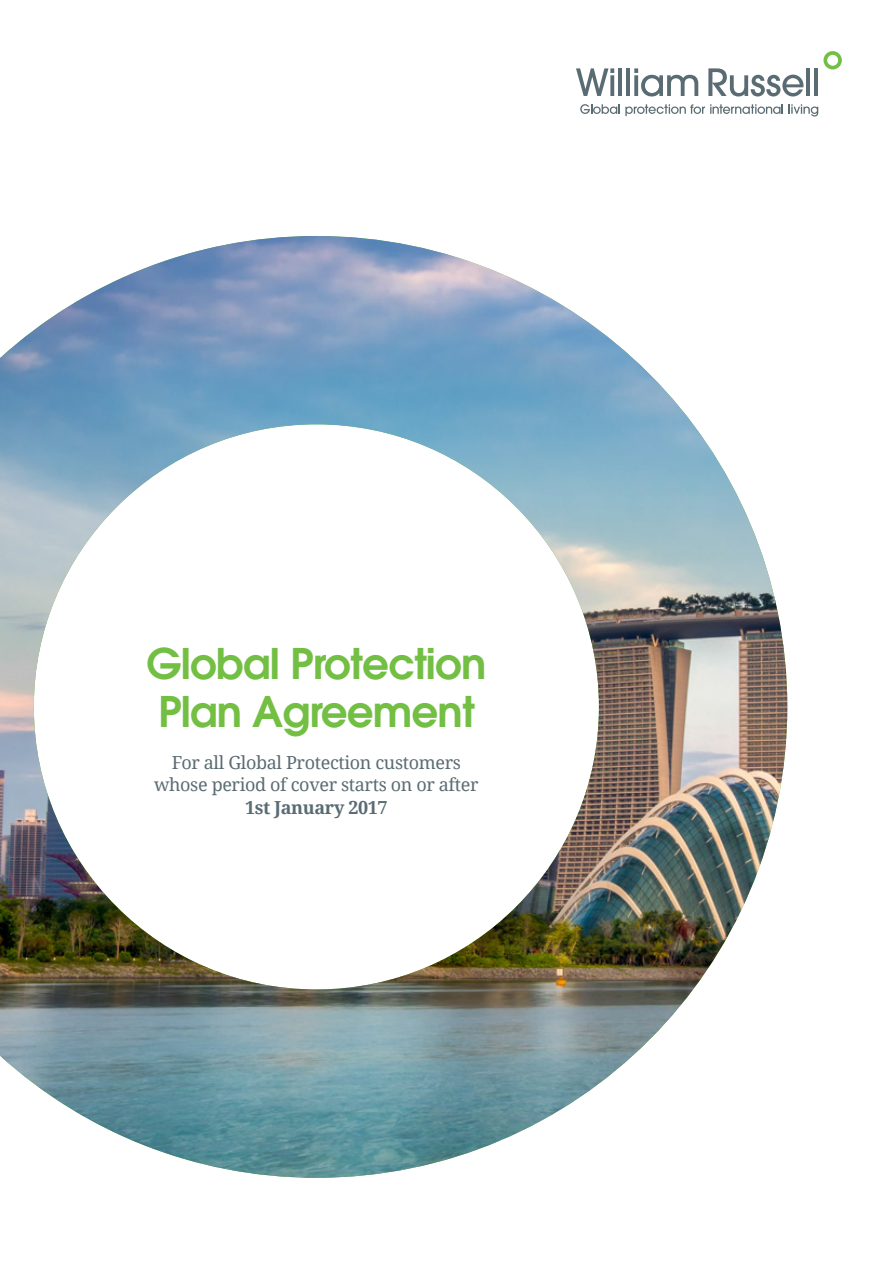
<style>
.page{position:relative;width:893px;height:1263px;background:#fff}
.page>*{position:absolute;margin:0;border:0;box-sizing:border-box;transform-origin:0 0}
.t1{font:600 42px/48px "ITC Avant Garde Pro";letter-spacing:-.02em;color:#72bf44}
.t2{font:18px/22.5px "Droid Serif";letter-spacing:-.02em;color:#5a6c73;text-align:center}
.t3{font:700 18px "Droid Serif";letter-spacing:-.02em;color:#5a6c73}
</style>
<div class="page">
<svg style="left:576px;top:68px;width:38px;height:28px"></svg>
<svg style="left:610px;top:75px;width:4px;height:21px"></svg>
<hr style="left:618px;top:68px;width:4px;height:28px;background:#5a6c73">
<hr style="left:626px;top:68px;width:4px;height:28px;background:#5a6c73">
<svg style="left:634px;top:68px;width:64px;height:29px"></svg>
<svg style="left:708px;top:68px;width:95px;height:29px"></svg>
<hr style="left:806px;top:68px;width:4px;height:28px;background:#5a6c73">
<hr style="left:814px;top:68px;width:4px;height:28px;background:#5a6c73">
<svg style="left:823px;top:51px;width:19px;height:18px"></svg>
<svg style="left:580px;top:104px;width:203px;height:12px"></svg>
<svg style="left:789px;top:104px;width:29px;height:13px"></svg>
<img style="left:0;top:236px;width:787px;height:942px">
<h1 class="t1" style="left:146px;top:639px;width:341px">Global Protection<br>Plan Agreement</h1>
<p class="t2" style="left:154px;top:751px;width:326px">For all Global Protection customers whose period of cover starts on or after</p>
<p class="t3" style="left:245px;top:797px;width:144px">1st January 2017</p>
</div>
